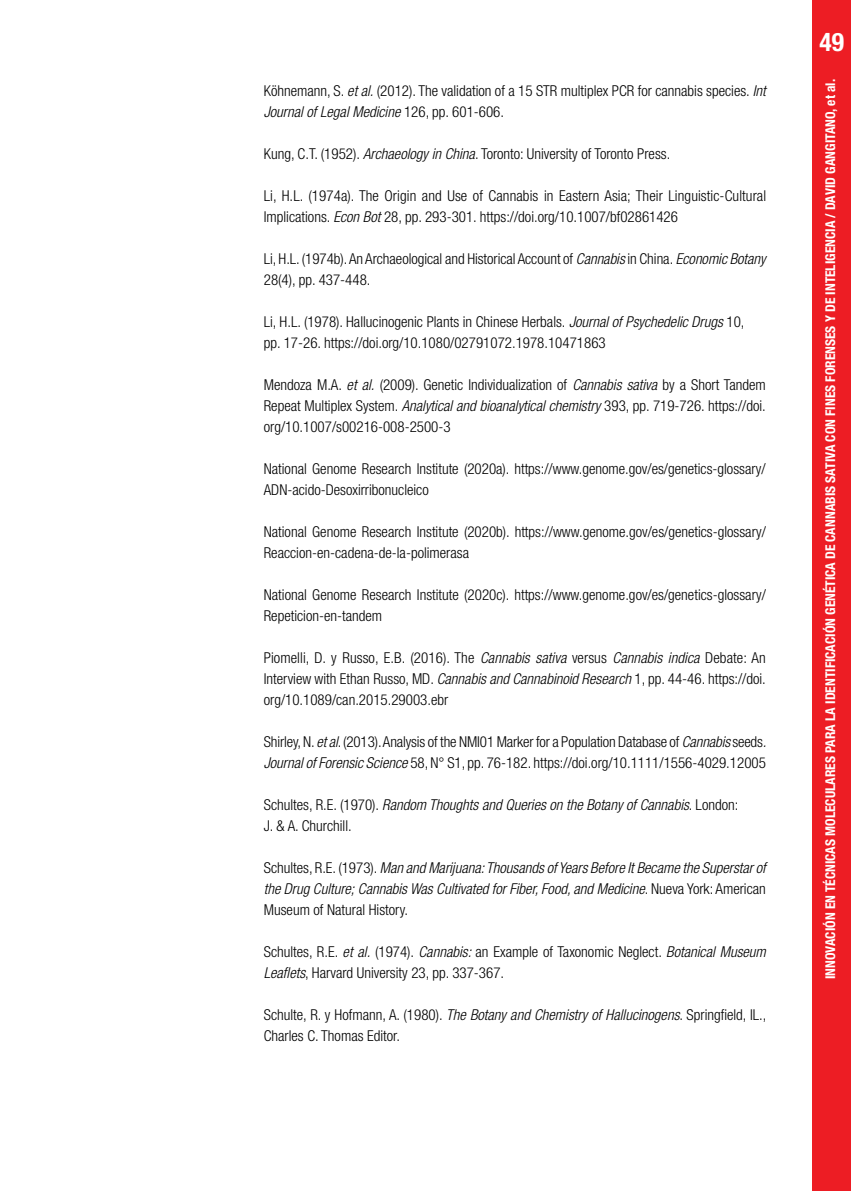
<style>
.page{position:relative;width:851px;height:1191px;background:#fff}
.page>*{position:absolute;margin:0;border:0;box-sizing:border-box;transform-origin:0 0}
.t1{font:700 condensed 25.5px "Helvetica Neue LT Std";color:#fff}
.t2{font:300 condensed 15px/21px "Helvetica Neue LT Std";color:#000}
.t3{font:italic 300 condensed 15px/21px "Helvetica Neue LT Std";color:#000}
.t4{font:700 condensed 13.5px "Helvetica Neue LT Std";color:#fff}
.s1{font-style:italic}
.s2{font-style:normal}
</style>
<div class="page">
<div style="left:812px;top:0;width:38px;height:1191px;background:#ed1d24"></div>
<p class="t2" style="left:264px;top:80px;width:503px">Köhnemann, S. <span class="s1">et al.</span> (2012). The validation of a 15 STR multiplex PCR for cannabis species. <span class="s1">Int<br>Journal of Legal Medicine</span> 126, pp. 601-606.</p>
<p class="t2" style="left:264px;top:143px;width:408px">Kung, C.T. (1952). <span class="s1">Archaeology in China</span>. Toronto: University of Toronto Press.</p>
<p class="t2" style="left:264px;top:185px;width:504px">Li, H.L. (1974a). The Origin and Use of Cannabis in Eastern Asia; Their Linguistic-Cultural<br>Implications. <span class="s1">Econ Bot</span> 28, pp. 293-301. https://doi.org/10.1007/bf02861426</p>
<p class="t2" style="left:264px;top:248px;width:503px">Li, H.L. (1974b). An Archaeological and Historical Account of <span class="s1">Cannabis</span> in China. <span class="s1">Economic Botany<br></span>28(4), pp. 437-448.</p>
<p class="t2" style="left:264px;top:311px;width:482px">Li, H.L. (1978). Hallucinogenic Plants in Chinese Herbals. <span class="s1">Journal of Psychedelic Drugs</span> 10, pp. 17-26. https://doi.org/10.1080/02791072.1978.10471863</p>
<p class="t2" style="left:264px;top:374px;width:503px;text-align:justify">Mendoza M.A. <span class="s1">et al.</span> (2009). Genetic Individualization of <span class="s1">Cannabis sativa</span> by a Short Tandem Repeat Multiplex System. <span class="s1">Analytical and bioanalytical chemistry</span> 393, pp. 719-726. https://doi. org/10.1007/s00216-008-2500-3</p>
<p class="t2" style="left:264px;top:458px;width:503px">National Genome Research Institute (2020a). https://www.genome.gov/es/genetics-glossary/<br>ADN-acido-Desoxirribonucleico</p>
<p class="t2" style="left:264px;top:521px;width:503px">National Genome Research Institute (2020b). https://www.genome.gov/es/genetics-glossary/<br>Reaccion-en-cadena-de-la-polimerasa</p>
<p class="t2" style="left:264px;top:584px;width:503px">National Genome Research Institute (2020c). https://www.genome.gov/es/genetics-glossary/<br>Repeticion-en-tandem</p>
<p class="t2" style="left:264px;top:647px;width:503px;text-align:justify">Piomelli, D. y Russo, E.B. (2016). The <span class="s1">Cannabis sativa</span> versus <span class="s1">Cannabis indica</span> Debate: An Interview with Ethan Russo, MD. <span class="s1">Cannabis and Cannabinoid Research</span> 1, pp. 44-46. https://doi. org/10.1089/can.2015.29003.ebr</p>
<p class="t2" style="left:264px;top:731px;width:504px">Shirley, N. <span class="s1">et al</span>. (2013). Analysis of the NMI01 Marker for a Population Database of <span class="s1">Cannabis</span> seeds<span class="s1">.<br>Journal of Forensic Science</span> 58, N° S1, pp. 76-182. https://doi.org/10.1111/1556-4029.12005</p>
<p class="t3" style="left:264px;top:794px;width:476px"><span class="s2">Schultes, R.E. (1970).</span> Random Thoughts and Queries on the Botany of Cannabis<span class="s2">. London:<br>J. &amp; A. Churchill.</span></p>
<p class="t3" style="left:264px;top:857px;width:503px;text-align:justify"><span class="s2">Schultes, R.E. (1973).</span> Man and Marijuana: Thousands of Years Before It Became the Superstar of the Drug Culture; Cannabis Was Cultivated for Fiber, Food, and Medicine<span class="s2">. Nueva York: American Museum of Natural History.</span></p>
<p class="t2" style="left:264px;top:941px;width:503px">Schultes, R.E. <span class="s1">et al.</span> (1974). <span class="s1">Cannabis:</span> an Example of Taxonomic Neglect. <span class="s1">Botanical Museum<br>Leaflets</span>, Harvard University 23, pp. 337-367.</p>
<p class="t2" style="left:264px;top:1004px;width:504px">Schulte, R. y Hofmann, A. (1980). <span class="s1">The Botany and Chemistry of Hallucinogens</span>. Springfield, IL.,<br>Charles C. Thomas Editor.</p>
<h1 class="t1" style="left:819px;top:26px;width:26px">49</h1>
<p class="t4" style="left:822px;top:979px;width:901px;rotate:-90deg">INNOVACIÓN EN TÉCNICAS MOLECULARES PARA LA IDENTIFICACIÓN GENÉTICA DE CANNABIS SATIVA CON FINES FORENSES Y DE INTELIGENCIA / DAVID GANGITANO, et al.</p>
<p class="t4" style="left:823px;top:519px;width:434px;rotate:-90deg">LOS A PRIORIS EN EL POLICIAMIENTO COMUNITARIO / BRUNO LEONIDAS ROSSINI</p>
</div>
